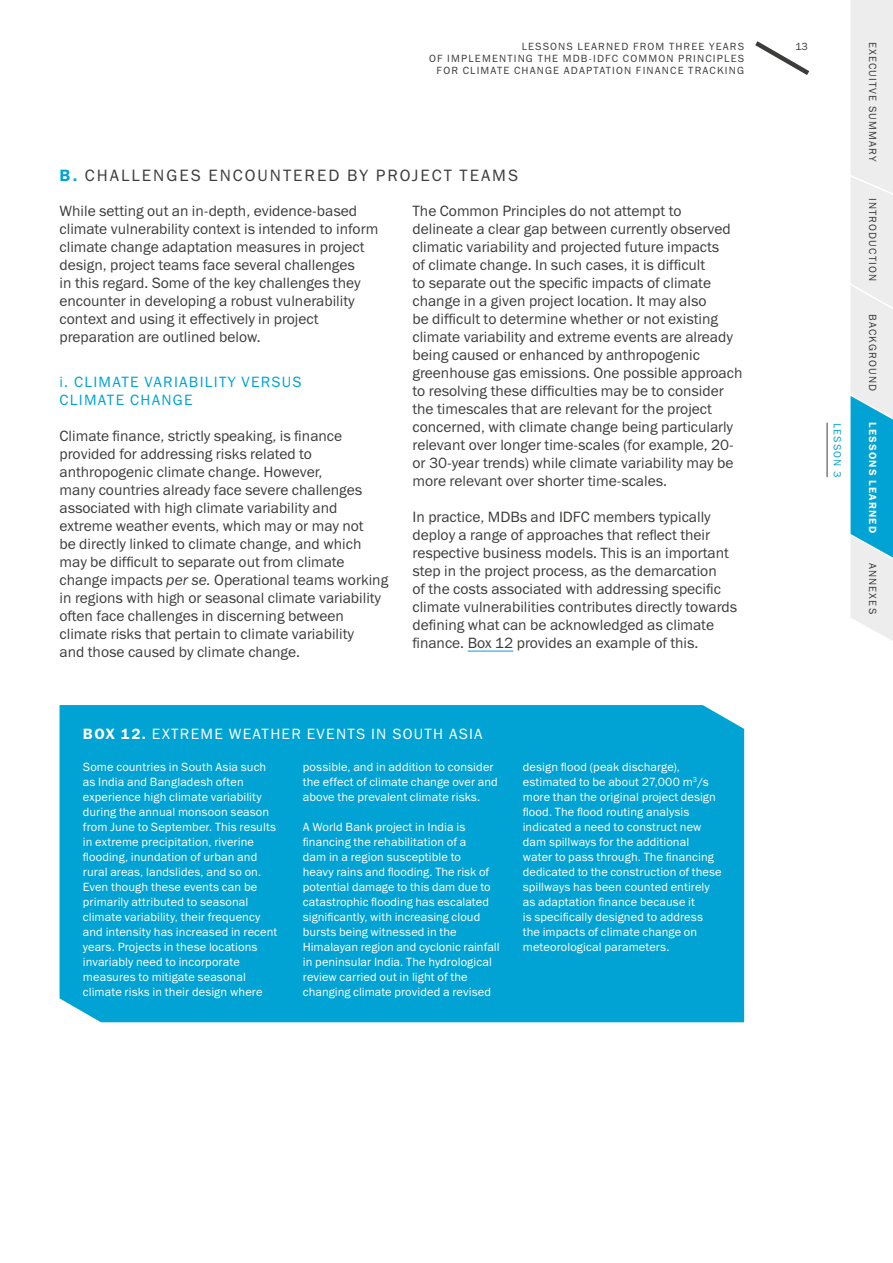
<style>
.page{position:relative;width:893px;height:1263px;background:#fff}
.page>*{position:absolute;margin:0;border:0;box-sizing:border-box;transform-origin:0 0}
.t1{font:16.5px "Franklin Gothic Book ITC";letter-spacing:.12em;color:#3c3c3b}
.t2{font:15px/18px "Franklin Gothic Book ITC";color:#3c3c3b}
.t3{font:15px/18px "Franklin Gothic Book ITC";letter-spacing:.085em;color:#00a3d3}
.t4{font:15px "Franklin Gothic Book ITC";letter-spacing:.085em;color:#fff}
.t5{font:12px/15px "Franklin Gothic Book ITC";letter-spacing:.01em;color:#fff}
.t6{font:10.5px/12px "Franklin Gothic Book ITC";letter-spacing:.11em;color:#3c3c3b;text-align:right}
.t7{font:10.5px "Franklin Gothic Demi ITC";letter-spacing:.11em;color:#fff}
.t8{font:10.5px "Franklin Gothic Book ITC";letter-spacing:.11em;color:#00a3d3}
.s1{font-family:"Franklin Gothic Demi ITC";color:#00a3d3}
.s2{font-style:italic}
.s3{font-family:"Franklin Gothic Demi ITC"}
</style>
<div class="page">
<svg style="left:850px;top:0;width:43px;height:641px;background:#bbdee8"></svg>
<svg style="left:755px;top:41px;width:55px;height:34px"></svg>
<hr style="left:468px;top:651px;width:45px;height:1px;background:#00a3d3">
<div style="left:60px;top:705px;width:684px;height:317px;background:#00a3d3"></div>
<hr style="left:827px;top:423px;width:1px;height:54px;background:#3c3c3b">
<p class="t6" style="left:522px;top:40px;width:224px">LESSONS LEARNED FROM THREE YEARS</p>
<p class="t6" style="left:795px;top:40px;width:14px">13</p>
<p class="t6" style="left:429px;top:52px;width:317px">OF IMPLEMENTING THE MDB-IDFC COMMON PRINCIPLES<br>FOR CLIMATE CHANGE ADAPTATION FINANCE TRACKING</p>
<p class="t1" style="left:60px;top:165px;width:460px"><span class="s1">B.</span> CHALLENGES ENCOUNTERED BY PROJECT TEAMS</p>
<p class="t2" style="left:60px;top:202px;width:320px">While setting out an in-depth, evidence-based climate vulnerability context is intended to inform climate change adaptation measures in project design, project teams face several challenges<br>in this regard. Some of the key challenges they encounter in developing a robust vulnerability context and using it effectively in project preparation are outlined below.</p>
<p class="t3" style="left:60px;top:373px;width:244px">i. CLIMATE VARIABILITY VERSUS<br>CLIMATE CHANGE</p>
<p class="t2" style="left:60px;top:427px;width:330px">Climate finance, strictly speaking, is finance provided for addressing risks related to anthropogenic climate change. However,<br>many countries already face severe challenges associated with high climate variability and extreme weather events, which may or may not<br>be directly linked to climate change, and which may be difficult to separate out from climate change impacts <span class="s2">per se.</span> Operational teams working in regions with high or seasonal climate variability often face challenges in discerning between climate risks that pertain to climate variability<br>and those caused by climate change.</p>
<p class="t2" style="left:412px;top:202px;width:331px">The Common Principles do not attempt to delineate a clear gap between currently observed climatic variability and projected future impacts<br>of climate change. In such cases, it is difficult<br>to separate out the specific impacts of climate change in a given project location. It may also<br>be difficult to determine whether or not existing climate variability and extreme events are already being caused or enhanced by anthropogenic greenhouse gas emissions. One possible approach to resolving these difficulties may be to consider the timescales that are relevant for the project concerned, with climate change being particularly relevant over longer time-scales (for example, 20- or 30-year trends) while climate variability may be more relevant over shorter time-scales.</p>
<p class="t2" style="left:412px;top:508px;width:326px">In practice, MDBs and IDFC members typically deploy a range of approaches that reflect their respective business models. This is an important step in the project process, as the demarcation<br>of the costs associated with addressing specific climate vulnerabilities contributes directly towards defining what can be acknowledged as climate finance. Box 12 provides an example of this.</p>
<p class="t4" style="left:83px;top:724px;width:401px"><span class="s3">BOX 12.</span> EXTREME WEATHER EVENTS IN SOUTH ASIA</p>
<p class="t5" style="left:83px;top:759px;width:196px">Some countries in South Asia such as India and Bangladesh often experience high climate variability during the annual monsoon season from June to September. This results in extreme precipitation, riverine flooding, inundation of urban and rural areas, landslides, and so on.<br>Even though these events can be primarily attributed to seasonal climate variability, their frequency and intensity has increased in recent years. Projects in these locations invariably need to incorporate measures to mitigate seasonal climate risks in their design where</p>
<p class="t5" style="left:303px;top:759px;width:197px">possible, and in addition to consider the effect of climate change over and above the prevalent climate risks.</p>
<p class="t5" style="left:303px;top:819px;width:198px">A World Bank project in India is financing the rehabilitation of a<br>dam in a region susceptible to<br>heavy rains and flooding. The risk of potential damage to this dam due to catastrophic flooding has escalated significantly, with increasing cloud bursts being witnessed in the Himalayan region and cyclonic rainfall in peninsular India. The hydrological review carried out in light of the changing climate provided a revised</p>
<p class="t5" style="left:523px;top:759px;width:200px">design flood (peak discharge), estimated to be about 27,000 m<sup>3</sup>/s more than the original project design flood. The flood routing analysis indicated a need to construct new dam spillways for the additional water to pass through. The financing dedicated to the construction of these spillways has been counted entirely as adaptation finance because it<br>is specifically designed to address the impacts of climate change on meteorological parameters.</p>
<p class="t8" style="left:844px;top:423px;width:56px;rotate:90deg">LESSON 3</p>
<p class="t6" style="left:879px;top:42px;width:122px;rotate:90deg">EXECUITVE SUMMARY</p>
<p class="t6" style="left:879px;top:198px;width:85px;rotate:90deg">INTRODUCTION</p>
<p class="t6" style="left:879px;top:314px;width:79px;rotate:90deg">BACKGROUND</p>
<p class="t7" style="left:879px;top:422px;width:112px;rotate:90deg">LESSONS LEARNED</p>
<p class="t6" style="left:879px;top:563px;width:53px;rotate:90deg">ANNEXES</p>
</div>
